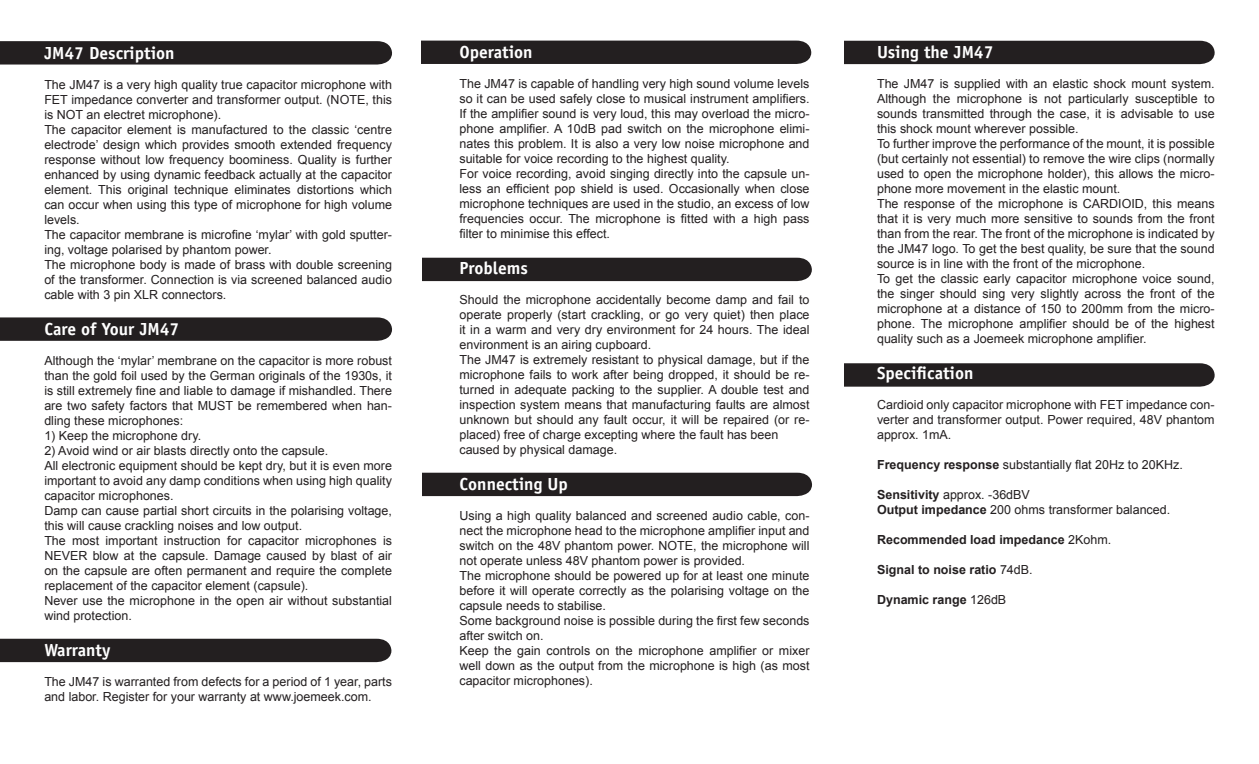
<style>
.page{position:relative;width:1259px;height:764px;background:#fff}
.page>*{position:absolute;margin:0;border:0;box-sizing:border-box;transform-origin:0 0}
.t1{font:700 17.5px "Officina Sans";color:#fff}
.t2{font:12.5px/15px "Arial";color:#231f20;text-align:justify}
.t3{font:700 12.5px "Arial";color:#231f20}
.s1{font-weight:700}
.s2{font-weight:400}
</style>
<div class="page">
<div style="left:0;top:638px;width:391px;height:24px;background:#231f20"></div>
<div style="left:844px;top:363px;width:370px;height:23px;background:#231f20"></div>
<div style="left:844px;top:41px;width:370px;height:23px;background:#231f20"></div>
<div style="left:422px;top:472px;width:390px;height:24px;background:#231f20"></div>
<div style="left:422px;top:258px;width:390px;height:23px;background:#231f20"></div>
<svg style="left:0;top:317px;width:392px;height:24px;background:#2a2627"></svg>
<svg style="left:0;top:41px;width:811px;height:24px;background:#332f30"></svg>
<p class="t1" style="left:44px;top:42px;width:132px">JM47 Description</p>
<p class="t2" style="left:44px;top:77px;width:349px">The JM47 is a very high quality true capacitor microphone with FET impedance converter and transformer output. (NOTE, this is NOT an electret microphone).</p>
<p class="t2" style="left:44px;top:122px;width:349px">The capacitor element is manufactured to the classic ‘centre electrode’ design which provides smooth extended frequency response without low frequency boominess. Quality is further enhanced by using dynamic feedback actually at the capacitor element. This original technique eliminates distortions which can occur when using this type of microphone for high volume levels.</p>
<p class="t2" style="left:44px;top:227px;width:349px">The capacitor membrane is microfine ‘mylar’ with gold sputter&shy;ing, voltage polarised by phantom power.</p>
<p class="t2" style="left:44px;top:257px;width:349px">The microphone body is made of brass with double screening of the transformer. Connection is via screened balanced audio cable with 3 pin XLR connectors.</p>
<p class="t1" style="left:44px;top:318px;width:136px">Care of Your JM47</p>
<p class="t2" style="left:44px;top:353px;width:349px">Although the ‘mylar’ membrane on the capacitor is more robust than the gold foil used by the German originals of the 1930s, it is still extremely fine and liable to damage if mishandled. There are two safety factors that MUST be remembered when han&shy;dling these microphones:</p>
<p class="t2" style="left:44px;top:428px;width:158px">1) Keep the microphone dry.</p>
<p class="t2" style="left:44px;top:443px;width:285px">2) Avoid wind or air blasts directly onto the capsule.</p>
<p class="t2" style="left:44px;top:458px;width:349px">All electronic equipment should be kept dry, but it is even more important to avoid any damp conditions when using high quality capacitor microphones.</p>
<p class="t2" style="left:44px;top:503px;width:349px">Damp can cause partial short circuits in the polarising voltage, this will cause crackling noises and low output.</p>
<p class="t2" style="left:44px;top:533px;width:349px">The most important instruction for capacitor microphones is NEVER blow at the capsule. Damage caused by blast of air on the capsule are often permanent and require the complete replacement of the capacitor element (capsule).</p>
<p class="t2" style="left:44px;top:593px;width:349px">Never use the microphone in the open air without substantial wind protection.</p>
<p class="t1" style="left:44px;top:639px;width:68px">Warranty</p>
<p class="t2" style="left:44px;top:674px;width:349px">The JM47 is warranted from defects for a period of 1 year, parts and labor. Register for your warranty at www.joemeek.com.</p>
<p class="t1" style="left:459px;top:41px;width:75px">Operation</p>
<p class="t2" style="left:459px;top:76px;width:351px">The JM47 is capable of handling very high sound volume levels so it can be used safely close to musical instrument amplifiers.<br>If the amplifier sound is very loud, this may overload the micro&shy;phone amplifier. A 10dB pad switch on the microphone elimi&shy;nates this problem. It is also a very low noise microphone and suitable for voice recording to the highest quality.</p>
<p class="t2" style="left:459px;top:166px;width:352px">For voice recording, avoid singing directly into the capsule un&shy;less an efficient pop shield is used. Occasionally when close microphone techniques are used in the studio, an excess of low frequencies occur. The microphone is fitted with a high pass filter to minimise this effect.</p>
<p class="t1" style="left:459px;top:257px;width:70px">Problems</p>
<p class="t2" style="left:459px;top:292px;width:351px">Should the microphone accidentally become damp and fail to operate properly (start crackling, or go very quiet) then place it in a warm and very dry environment for 24 hours. The ideal environment is an airing cupboard.</p>
<p class="t2" style="left:459px;top:352px;width:351px">The JM47 is extremely resistant to physical damage, but if the microphone fails to work after being dropped, it should be re&shy;turned in adequate packing to the supplier. A double test and inspection system means that manufacturing faults are almost unknown but should any fault occur, it will be repaired (or re&shy;placed) free of charge excepting where the fault has been</p>
<p class="t2" style="left:459px;top:442px;width:159px">caused by physical damage.</p>
<p class="t1" style="left:459px;top:473px;width:110px">Connecting Up</p>
<p class="t2" style="left:459px;top:508px;width:351px">Using a high quality balanced and screened audio cable, con&shy;nect the microphone head to the microphone amplifier input and switch on the 48V phantom power. NOTE, the microphone will not operate unless 48V phantom power is provided.</p>
<p class="t2" style="left:459px;top:568px;width:351px">The microphone should be powered up for at least one minute before it will operate correctly as the polarising voltage on the capsule needs to stabilise.</p>
<p class="t2" style="left:459px;top:613px;width:351px">Some background noise is possible during the first few seconds after switch on.</p>
<p class="t2" style="left:459px;top:643px;width:351px">Keep the gain controls on the microphone amplifier or mixer well down as the output from the microphone is high (as most capacitor microphones).</p>
<p class="t1" style="left:877px;top:41px;width:118px">Using the JM47</p>
<p class="t2" style="left:877px;top:76px;width:339px">The JM47 is supplied with an elastic shock mount system.<br>Although the microphone is not particularly susceptible to sounds transmitted through the case, it is advisable to use this shock mount wherever possible.</p>
<p class="t2" style="left:877px;top:136px;width:339px">To further improve the performance of the mount, it is possible (but certainly not essential) to remove the wire clips (normally used to open the microphone holder), this allows the micro&shy;phone more movement in the elastic mount.</p>
<p class="t2" style="left:877px;top:196px;width:339px">The response of the microphone is CARDIOID, this means that it is very much more sensitive to sounds from the front than from the rear. The front of the microphone is indicated by the JM47 logo. To get the best quality, be sure that the sound source is in line with the front of the microphone.</p>
<p class="t2" style="left:877px;top:271px;width:339px">To get the classic early capacitor microphone voice sound, the singer should sing very slightly across the front of the microphone at a distance of 150 to 200mm from the micro&shy;phone. The microphone amplifier should be of the highest quality such as a Joemeek microphone amplifier.</p>
<p class="t1" style="left:877px;top:362px;width:98px">Specification</p>
<p class="t2" style="left:877px;top:397px;width:339px">Cardioid only capacitor microphone with FET impedance con&shy;verter and transformer output. Power required, 48V phantom approx. 1mA.</p>
<p class="t2" style="left:877px;top:457px;width:307px"><span class="s1">Frequency response</span> substantially flat 20Hz to 20KHz.</p>
<p class="t2" style="left:877px;top:487px;width:154px"><span class="s1">Sensitivity</span> approx. -36dBV</p>
<p class="t2" style="left:877px;top:502px;width:295px"><span class="s1">Output impedance</span> 200 ohms transformer balanced.</p>
<p class="t3" style="left:877px;top:533px;width:236px">Recommended load impedance <span class="s2">2Kohm.</span></p>
<p class="t3" style="left:877px;top:563px;width:157px">Signal to noise ratio <span class="s2">74dB.</span></p>
<p class="t3" style="left:877px;top:593px;width:131px">Dynamic range <span class="s2">126dB</span></p>
</div>
